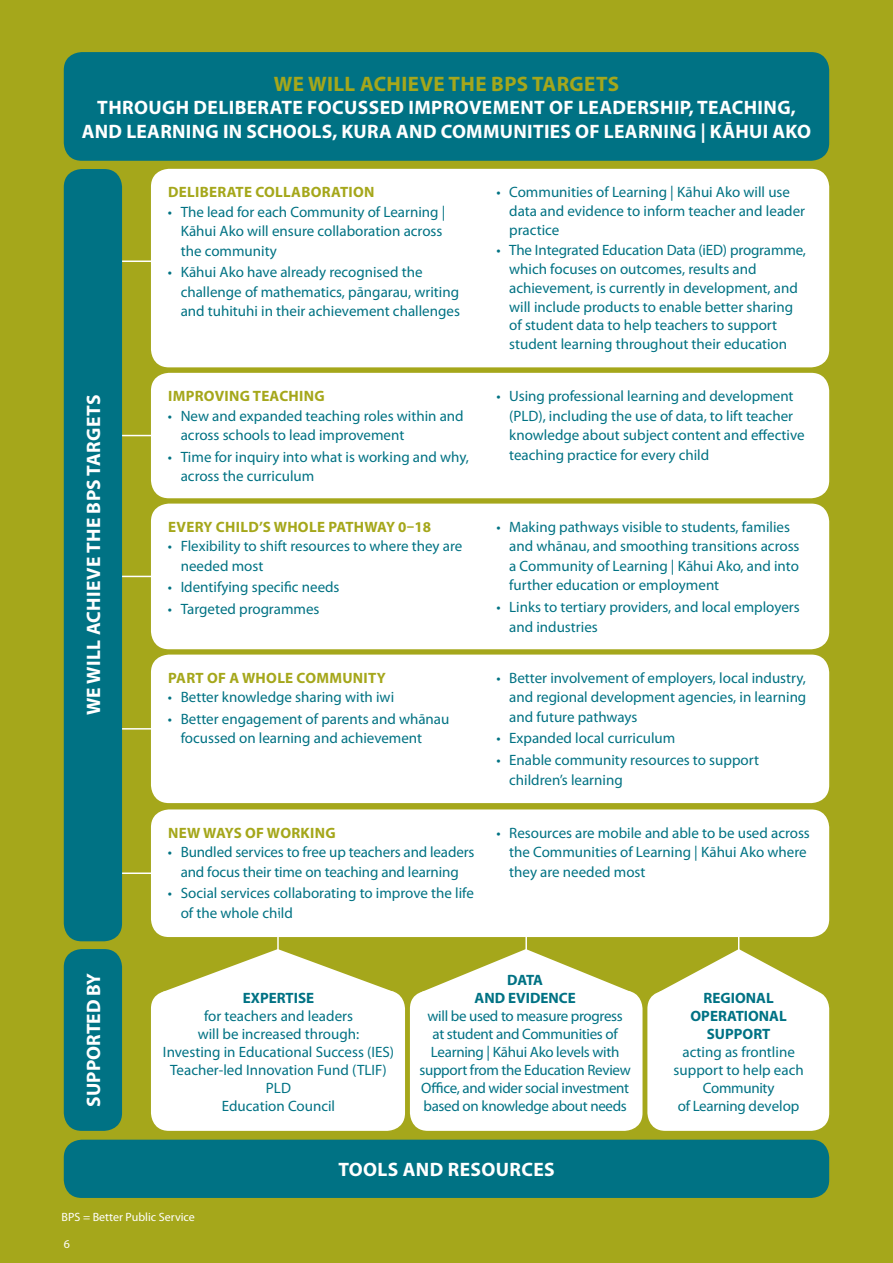
<style>
.page{position:relative;width:893px;height:1263px;background:#a5a71b}
.page>*{position:absolute;margin:0;border:0;box-sizing:border-box;transform-origin:0 0}
.t1{font:700 21px "Myriad Pro";letter-spacing:.02em;color:#a5a71b}
.t2{font:700 19.5px/23.4px "Myriad Pro";letter-spacing:.02em;color:#fff;text-align:center}
.t3{font:700 19.5px "Myriad Pro";color:#fff}
.t4{font:15px/19.5px "Myriad Pro";color:#007283}
.t5{font:15px/18px "Myriad Pro";letter-spacing:-.015em;color:#007284;text-align:center}
.t6{font:700 15px "Myriad Pro";letter-spacing:.02em;color:#a5a71b}
.t7{font:700 15px/18px "Myriad Pro";color:#007284;text-align:center}
.t8{font:12px "Myriad Pro";color:#fff}
</style>
<div class="page">
<hr style="left:115px;top:260px;width:48px;height:2px;background:#fff">
<div style="left:151px;top:169px;width:678px;height:198px;background:#fff;border-radius:18px"></div>
<hr style="left:115px;top:435px;width:48px;height:1px;background:#fff">
<div style="left:151px;top:373px;width:678px;height:125px;background:#fff;border-radius:18px"></div>
<hr style="left:115px;top:872px;width:48px;height:2px;background:#fff">
<div style="left:151px;top:809px;width:678px;height:128px;background:#fff;border-radius:18px"></div>
<hr style="left:115px;top:728px;width:48px;height:1px;background:#fff">
<div style="left:151px;top:655px;width:678px;height:148px;background:#fff;border-radius:18px"></div>
<hr style="left:115px;top:576px;width:48px;height:1px;background:#fff">
<div style="left:151px;top:504px;width:678px;height:145px;background:#fff;border-radius:18px"></div>
<div style="left:64px;top:52px;width:765px;height:109px;background:#007284;border-radius:18px"></div>
<div style="left:64px;top:1140px;width:765px;height:58px;background:#007284;border-radius:18px"></div>
<div style="left:64px;top:169px;width:58px;height:772px;background:#007284;border-radius:18px"></div>
<hr style="left:277px;top:915px;width:2px;height:48px;background:#fff">
<hr style="left:738px;top:915px;width:1px;height:48px;background:#fff">
<div style="left:151px;top:991px;width:254px;height:140px;background:#fff;border-radius:18px"></div>
<svg style="left:162px;top:949px;width:232px;height:43px"></svg>
<hr style="left:525px;top:915px;width:2px;height:48px;background:#fff">
<div style="left:410px;top:991px;width:232px;height:140px;background:#fff;border-radius:18px"></div>
<svg style="left:421px;top:949px;width:211px;height:43px"></svg>
<div style="left:64px;top:949px;width:58px;height:182px;background:#007284;border-radius:18px"></div>
<div style="left:647px;top:991px;width:182px;height:140px;background:#fff;border-radius:18px"></div>
<svg style="left:659px;top:949px;width:160px;height:43px"></svg>
<h1 class="t1" style="left:274px;top:70px;width:347px">WE WILL ACHIEVE THE BPS TARGETS</h1>
<h2 class="t2" style="left:82px;top:95px;width:731px">THROUGH DELIBERATE FOCUSSED IMPROVEMENT OF LEADERSHIP, TEACHING,<br>AND LEARNING IN SCHOOLS, KURA AND COMMUNITIES OF LEARNING | KĀHUI AKO</h2>
<h2 class="t2" style="left:81px;top:715px;width:322px;rotate:-90deg">WE WILL ACHIEVE THE BPS TARGETS</h2>
<h2 class="t3" style="left:81px;top:1106px;width:135px;rotate:-90deg">SUPPORTED BY</h2>
<p class="t6" style="left:168px;top:182px;width:208px">DELIBERATE COLLABORATION</p>
<p class="t4" style="left:181px;top:202px;width:266px;text-indent:-13px">• The lead for each Community of Learning |<br>Kāhui Ako will ensure collaboration across the community</p>
<p class="t4" style="left:181px;top:262px;width:281px;text-indent:-13px">• Kāhui Ako have already recognised the challenge of mathematics, pāngarau, writing and tuhituhi in their achievement challenges</p>
<p class="t6" style="left:168px;top:386px;width:158px">IMPROVING TEACHING</p>
<p class="t4" style="left:181px;top:406px;width:285px;text-indent:-13px">• New and expanded teaching roles within and across schools to lead improvement</p>
<p class="t4" style="left:181px;top:447px;width:290px;text-indent:-13px">• Time for inquiry into what is working and why, across the curriculum</p>
<p class="t6" style="left:168px;top:517px;width:264px">EVERY CHILD’S WHOLE PATHWAY 0–18</p>
<p class="t4" style="left:181px;top:536px;width:283px;text-indent:-13px">• Flexibility to shift resources to where they are needed most</p>
<p class="t4" style="left:168px;top:577px;width:173px">• Identifying specific needs</p>
<p class="t4" style="left:168px;top:599px;width:153px">• Targeted programmes</p>
<p class="t6" style="left:168px;top:668px;width:219px">PART OF A WHOLE COMMUNITY</p>
<p class="t4" style="left:168px;top:687px;width:228px">• Better knowledge sharing with iwi</p>
<p class="t4" style="left:181px;top:709px;width:270px;text-indent:-13px">• Better engagement of parents and whānau focussed on learning and achievement</p>
<p class="t6" style="left:168px;top:823px;width:169px">NEW WAYS OF WORKING</p>
<p class="t4" style="left:168px;top:842px;width:308px;text-align:center">• Bundled services to free up teachers and leaders and focus their time on teaching and learning</p>
<p class="t4" style="left:181px;top:883px;width:295px;text-indent:-13px">• Social services collaborating to improve the life of the whole child</p>
<p class="t4" style="left:509px;top:182px;width:297px;line-height:18.8px;text-indent:-13px">• Communities of Learning | Kāhui Ako will use data and evidence to inform teacher and leader practice</p>
<p class="t4" style="left:509px;top:241px;width:298px;line-height:18.8px;text-indent:-13px">• The Integrated Education Data (iED) programme, which focuses on outcomes, results and achievement, is currently in development, and will include products to enable better sharing of student data to help teachers to support student learning throughout their education</p>
<p class="t4" style="left:509px;top:386px;width:297px;text-indent:-13px">• Using professional learning and development (PLD), including the use of data, to lift teacher knowledge about subject content and effective teaching practice for every child</p>
<p class="t4" style="left:509px;top:517px;width:292px;text-indent:-13px">• Making pathways visible to students, families and whānau, and smoothing transitions across a Community of Learning | Kāhui Ako, and into further education or employment</p>
<p class="t4" style="left:509px;top:597px;width:292px;text-indent:-13px">• Links to tertiary providers, and local employers and industries</p>
<p class="t4" style="left:509px;top:668px;width:299px;text-align:justify;text-indent:-13px">• Better involvement of employers, local industry, and regional development agencies, in learning and future pathways</p>
<p class="t4" style="left:496px;top:728px;width:180px">• Expanded local curriculum</p>
<p class="t4" style="left:509px;top:750px;width:251px;text-indent:-13px">• Enable community resources to support children’s learning</p>
<p class="t4" style="left:509px;top:823px;width:302px;text-indent:-13px">• Resources are mobile and able to be used across the Communities of Learning | Kāhui Ako where they are needed most</p>
<p class="t7" style="left:243px;top:988px;width:73px">EXPERTISE</p>
<p class="t5" style="left:163px;top:1006px;width:233px">for teachers and leaders<br>will be increased through:<br>Investing in Educational Success (IES)<br>Teacher-led Innovation Fund (TLIF)<br>PLD<br>Education Council</p>
<p class="t7" style="left:474px;top:970px;width:103px">DATA<br>AND EVIDENCE</p>
<p class="t5" style="left:419px;top:1006px;width:213px">will be used to measure progress<br>at student and Communities of<br>Learning | Kāhui Ako levels with support from the Education Review<br>Office, and wider social investment based on knowledge about needs</p>
<h2 class="t2" style="left:338px;top:1157px;width:218px">TOOLS AND RESOURCES</h2>
<p class="t7" style="left:690px;top:988px;width:98px">REGIONAL<br>OPERATIONAL<br>SUPPORT</p>
<p class="t5" style="left:674px;top:1042px;width:132px">acting as frontline support to help each<br>Community<br>of Learning develop</p>
<p class="t8" style="left:62px;top:1209px;width:135px">BPS = Better Public Service</p>
<p class="t8" style="left:64px;top:1237px;width:8px">6</p>
</div>
